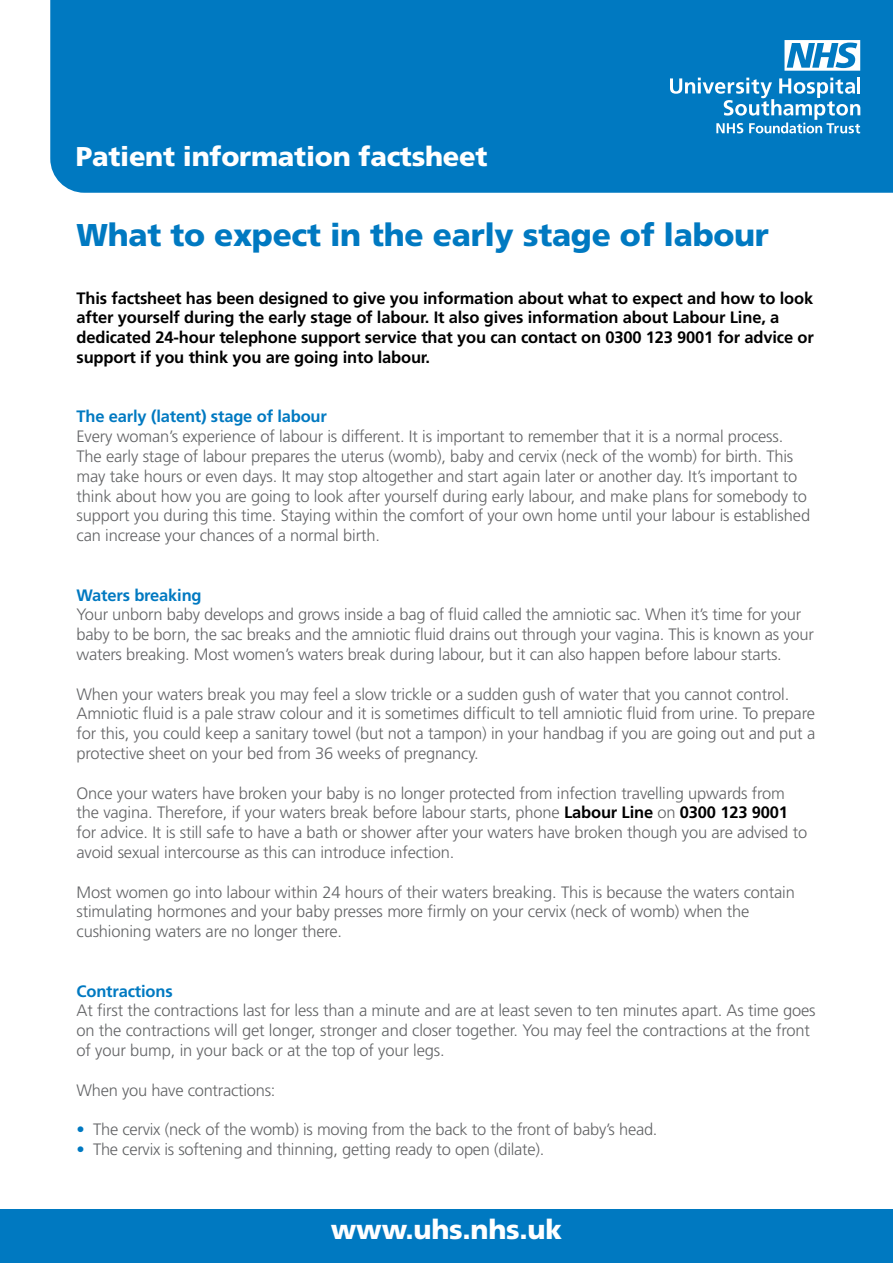
<style>
.page{position:relative;width:893px;height:1263px;background:#fff}
.page>*{position:absolute;margin:0;border:0;box-sizing:border-box;transform-origin:0 0}
.t1{font:900 31.5px "Frutiger";letter-spacing:-.01em;color:#0079c1}
.t2{font:900 27.15px "Frutiger";letter-spacing:-.01em;color:#fff}
.t3{font:300 16.5px/19.8px "Frutiger";letter-spacing:-.01em;color:#636466}
.t4{font:700 16.5px/19.8px "Frutiger";letter-spacing:-.01em;color:#000}
.t5{font:700 16.5px "Frutiger";letter-spacing:-.01em;color:#0079c1}
.s1{font-weight:700;color:#000}
.s2{color:#0079c1}
</style>
<div class="page">
<div style="left:0;top:1209px;width:893px;height:54px;background:#0079c1"></div>
<div style="left:50px;top:0;width:843px;height:193px;background:#0079c1"></div>
<svg style="left:784px;top:40px;width:76px;height:31px"></svg>
<hr style="left:857px;top:77px;width:3px;height:16px;background:#fff">
<svg style="left:670px;top:78px;width:190px;height:55px"></svg>
<h2 class="t2" style="left:76px;top:140px;width:413px">Patient information factsheet</h2>
<h1 class="t1" style="left:77px;top:216px;width:694px">What to expect in the early stage of labour</h1>
<p class="t4" style="left:77px;top:288px;width:739px">This factsheet has been designed to give you information about what to expect and how to look after yourself during the early stage of labour. It also gives information about Labour Line, a dedicated 24-hour telephone support service that you can contact on 0300 123 9001 for advice or support if you think you are going into labour.</p>
<p class="t5" style="left:77px;top:407px;width:252px">The early (latent) stage of labour</p>
<p class="t3" style="left:77px;top:426px;width:735px">Every woman’s experience of labour is different. It is important to remember that it is a normal process.<br>The early stage of labour prepares the uterus (womb), baby and cervix (neck of the womb) for birth. This may take hours or even days. It may stop altogether and start again later or another day. It’s important to think about how you are going to look after yourself during early labour, and make plans for somebody to support you during this time. Staying within the comfort of your own home until your labour is established can increase your chances of a normal birth.</p>
<p class="t5" style="left:77px;top:585px;width:127px">Waters breaking</p>
<p class="t3" style="left:77px;top:605px;width:739px">Your unborn baby develops and grows inside a bag of fluid called the amniotic sac. When it’s time for your baby to be born, the sac breaks and the amniotic fluid drains out through your vagina. This is known as your waters breaking. Most women’s waters break during labour, but it can also happen before labour starts.</p>
<p class="t3" style="left:77px;top:684px;width:740px">When your waters break you may feel a slow trickle or a sudden gush of water that you cannot control.<br>Amniotic fluid is a pale straw colour and it is sometimes difficult to tell amniotic fluid from urine. To prepare for this, you could keep a sanitary towel (but not a tampon) in your handbag if you are going out and put a protective sheet on your bed from 36 weeks of pregnancy.</p>
<p class="t3" style="left:77px;top:783px;width:732px">Once your waters have broken your baby is no longer protected from infection travelling upwards from the vagina. Therefore, if your waters break before labour starts, phone <span class="s1">Labour Line</span> on <span class="s1">0300 123 9001 </span>for advice. It is still safe to have a bath or shower after your waters have broken though you are advised to avoid sexual intercourse as this can introduce infection.</p>
<p class="t3" style="left:77px;top:882px;width:720px">Most women go into labour within 24 hours of their waters breaking. This is because the waters contain stimulating hormones and your baby presses more firmly on your cervix (neck of womb) when the cushioning waters are no longer there.</p>
<p class="t5" style="left:77px;top:981px;width:98px">Contractions</p>
<p class="t3" style="left:77px;top:1001px;width:740px">At first the contractions last for less than a minute and are at least seven to ten minutes apart. As time goes on the contractions will get longer, stronger and closer together. You may feel the contractions at the front of your bump, in your back or at the top of your legs.</p>
<p class="t3" style="left:77px;top:1080px;width:200px">When you have contractions:</p>
<p class="t3" style="left:77px;top:1119px;width:582px"><span class="s2">•</span> The cervix (neck of the womb) is moving from the back to the front of baby’s head.</p>
<p class="t3" style="left:77px;top:1139px;width:469px"><span class="s2">•</span> The cervix is softening and thinning, getting ready to open (dilate).</p>
<h2 class="t2" style="left:331px;top:1213px;width:233px">www.uhs.nhs.uk</h2>
</div>
